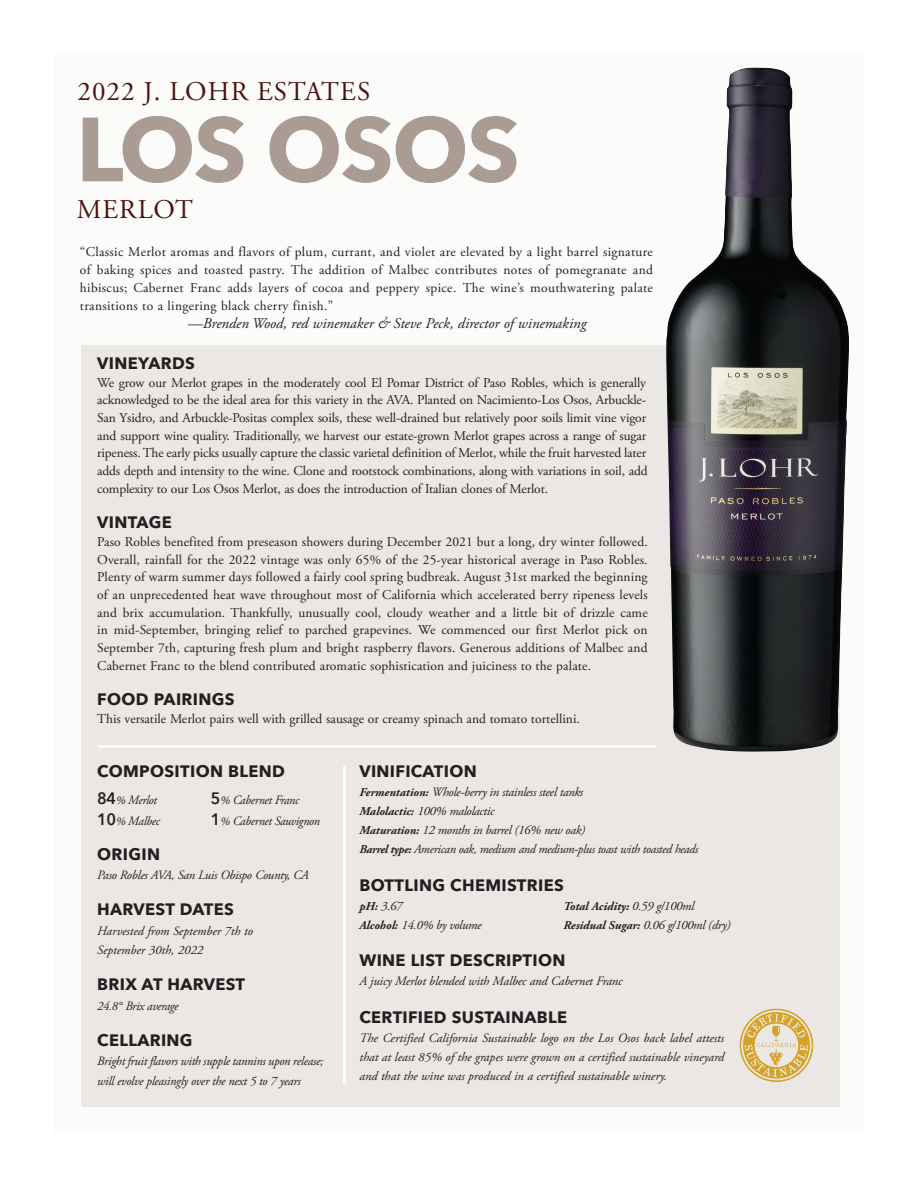
<style>
.page{position:relative;width:918px;height:1188px;background:#fff}
.page>*{position:absolute;margin:0;border:0;box-sizing:border-box;transform-origin:0 0}
.t1{font:700 90px "Avenir Next";letter-spacing:-.02em;color:#aa9b93}
.t2{font:27px "Adobe Garamond Pro";letter-spacing:.04em;color:#4c140e}
.t3{font:700 16.5px "Avenir Next";letter-spacing:.02em;color:#231f20}
.t4{font:italic 15px "Adobe Garamond Pro";color:#231f20}
.t5{font:13.5px/17.7px "Adobe Garamond Pro";color:#231f20;text-align:justify}
.t6{font:italic 12.75px/18.9px "Adobe Garamond Pro";letter-spacing:-.02em;color:#231f20}
.t7{font:italic 12.75px "Adobe Garamond Pro";letter-spacing:-.02em;color:#231f20;scale:.96 1}
.t8{font:italic 12.75px/19.5px "Adobe Garamond Pro";color:#231f20}
.t9{font:italic 700 12px "Adobe Garamond Pro";color:#231f20}
.s1{font-family:"Minion Pro"}
.s2{font-family:"Avenir Next";font-weight:600;font-style:normal;font-size:16.5px}
.s3{font-size:12px}
.s4{font-weight:700;font-size:12px}
.s5{font-weight:400;font-size:12.75px}
</style>
<div class="page">
<div style="left:54px;top:54px;width:810px;height:1080px;background:#fbfbfa"></div>
<div style="left:81px;top:346px;width:758px;height:761px;background:#eae7e4"></div>
<hr style="left:343px;top:766px;width:3px;height:318px;background:#fbfbfa">
<hr style="left:98px;top:745px;width:559px;height:3px;background:#fbfbfa">
<img style="left:666px;top:68px;width:183px;height:684px">
<img style="left:739px;top:1008px;width:75px;height:74px">
<p class="t2" style="left:77px;top:75px;width:294px">2022 J. LOHR ESTATES</p>
<p class="t1" style="left:76px;top:72px;width:445px">LOS OSOS</p>
<p class="t2" style="left:77px;top:194px;width:118px">MERLOT</p>
<p class="t5" style="left:80px;top:243px;width:575px">“Classic Merlot aromas and flavors of plum, currant, and violet are elevated by a light barrel signature of baking spices and toasted pastry. The addition of Malbec contributes notes of pomegran<span class="s1">a</span>te and hibiscus; Cabernet Franc adds layers of cocoa and peppery spice. The wine’s mouthwatering palate transitions to a lingering black cherry finish.”</p>
<p class="t4" style="left:188px;top:314px;width:400px">—Brenden Wood, red winemaker &amp; Steve Peck, director of winemaking</p>
<p class="t3" style="left:97px;top:349px;width:99px">VINEYARDS</p>
<p class="t5" style="left:97px;top:374px;width:552px">We grow our Merlot grapes in the moderately cool El Pomar District of Paso Robles, which is generally acknowledged to be the ideal area for this variety in the AVA. Planted on Nacimiento-Los Osos, Arbuckle-San Ysidro, and Arbuckle-Positas complex soils, these well-drained but relatively poor soils limit vine vigor and support wine quality. Traditionally, we harvest our estate-grown Merlot grapes across a range of sugar ripeness. The early picks usually capture the classic varietal definition of Merlot, while the fruit harvested later adds depth and intensity to the wine. Clone and rootstock combinations, along with variations in soil, add complexity to our Los Osos Merlot, as does the introduction of Italian clones of Merlot.</p>
<p class="t3" style="left:97px;top:508px;width:76px">VINTAGE</p>
<p class="t5" style="left:97px;top:533px;width:552px">Paso Robles benefited from preseason showers during December 2021 but a long, dry winter followed.<br>Overall, rainfall for the 2022 vintage was only 65% of the 25-year historical average in Paso Robles.<br>Plenty of warm summer days followed a fairly cool spring budbreak. August 31st marked the beginning of an unprecedented heat wave throughout most of California which accelerated berry ripeness levels and brix accumulation. Thankfully, unusually cool, cloudy weather and a little bit of drizzle came in mid-September, bringing relief to parched grapevines. We commenced our first Merlot pick on September 7th, capturing fresh plum and bright raspberry flavors. Generous additions of Malbec and Cabernet Franc to the blend contributed aromatic sophistication and juiciness to the palate.</p>
<p class="t3" style="left:97px;top:685px;width:139px">FOOD PAIRINGS</p>
<p class="t5" style="left:97px;top:710px;width:484px">This versatile Merlot pairs well with grilled sausage or creamy spinach and tomato tortellini.</p>
<p class="t3" style="left:97px;top:757px;width:189px">COMPOSITION BLEND</p>
<p class="t7" style="left:97px;top:793px;width:64px"><span class="s2">84</span><span class="s3">%</span> Merlot</p>
<p class="t7" style="left:97px;top:814px;width:67px"><span class="s2">10</span><span class="s3">%</span> Malbec</p>
<p class="t3" style="left:359px;top:757px;width:119px">VINIFICATION</p>
<p class="t6" style="left:359px;top:783px;width:225px"><span class="s4">Fermentation:</span> Whole-berry in stainless steel tanks</p>
<p class="t6" style="left:359px;top:802px;width:136px"><span class="s4">Malolactic:</span> 100% malolactic</p>
<p class="t6" style="left:359px;top:821px;width:227px"><span class="s4">Maturation:</span> 12 months in barrel (16% new oak)</p>
<p class="t6" style="left:359px;top:840px;width:340px"><span class="s4">Barrel type:</span> American oak, medium and medium-plus toast with toasted heads</p>
<p class="t3" style="left:359px;top:871px;width:206px">BOTTLING CHEMISTRIES</p>
<p class="t6" style="left:359px;top:897px;width:45px"><span class="s4">pH:</span> 3.67</p>
<p class="t9" style="left:563px;top:899px;width:132px">Total Acidity: <span class="s5">0.59 g/100ml</span></p>
<p class="t6" style="left:359px;top:915px;width:124px"><span class="s4">Alcohol:</span> 14.0% by volume</p>
<p class="t6" style="left:563px;top:915px;width:169px"><span class="s4">Residual Sugar:</span> 0.06 g/100ml (dry)</p>
<p class="t3" style="left:359px;top:946px;width:208px">WINE LIST DESCRIPTION</p>
<p class="t6" style="left:359px;top:972px;width:265px">A juicy Merlot blended with Malbec and Cabernet Franc</p>
<p class="t3" style="left:359px;top:1003px;width:209px">CERTIFIED SUSTAINABLE</p>
<p class="t6" style="left:359px;top:1029px;width:366px;text-align:justify">The Certified California Sustainable logo on the Los Osos back label attests that at least 85% of the grapes were grown on a certified sustainable vineyard and that the wine was produced in a certified sustainable winery.</p>
<p class="t7" style="left:211px;top:792px;width:93px"><span class="s2">5</span><span class="s3">%</span> Cabernet Franc</p>
<p class="t7" style="left:211px;top:813px;width:115px"><span class="s2">1</span><span class="s3">%</span> Cabernet Sauvignon</p>
<p class="t3" style="left:97px;top:840px;width:64px">ORIGIN</p>
<p class="t6" style="left:97px;top:866px;width:213px">Paso Robles AVA, San Luis Obispo County, CA</p>
<p class="t3" style="left:97px;top:895px;width:138px">HARVEST DATES</p>
<p class="t8" style="left:97px;top:921px;width:157px">Harvested from September 7th to<br>September 30th, 2022</p>
<p class="t3" style="left:97px;top:970px;width:149px">BRIX AT HARVEST</p>
<p class="t6" style="left:97px;top:997px;width:83px">24.8° Brix average</p>
<p class="t3" style="left:97px;top:1026px;width:97px">CELLARING</p>
<p class="t6" style="left:97px;top:1052px;width:228px;line-height:19.5px">Bright fruit flavors with supple tannins upon release; will evolve pleasingly over the next 5 to 7 years</p>
</div>
